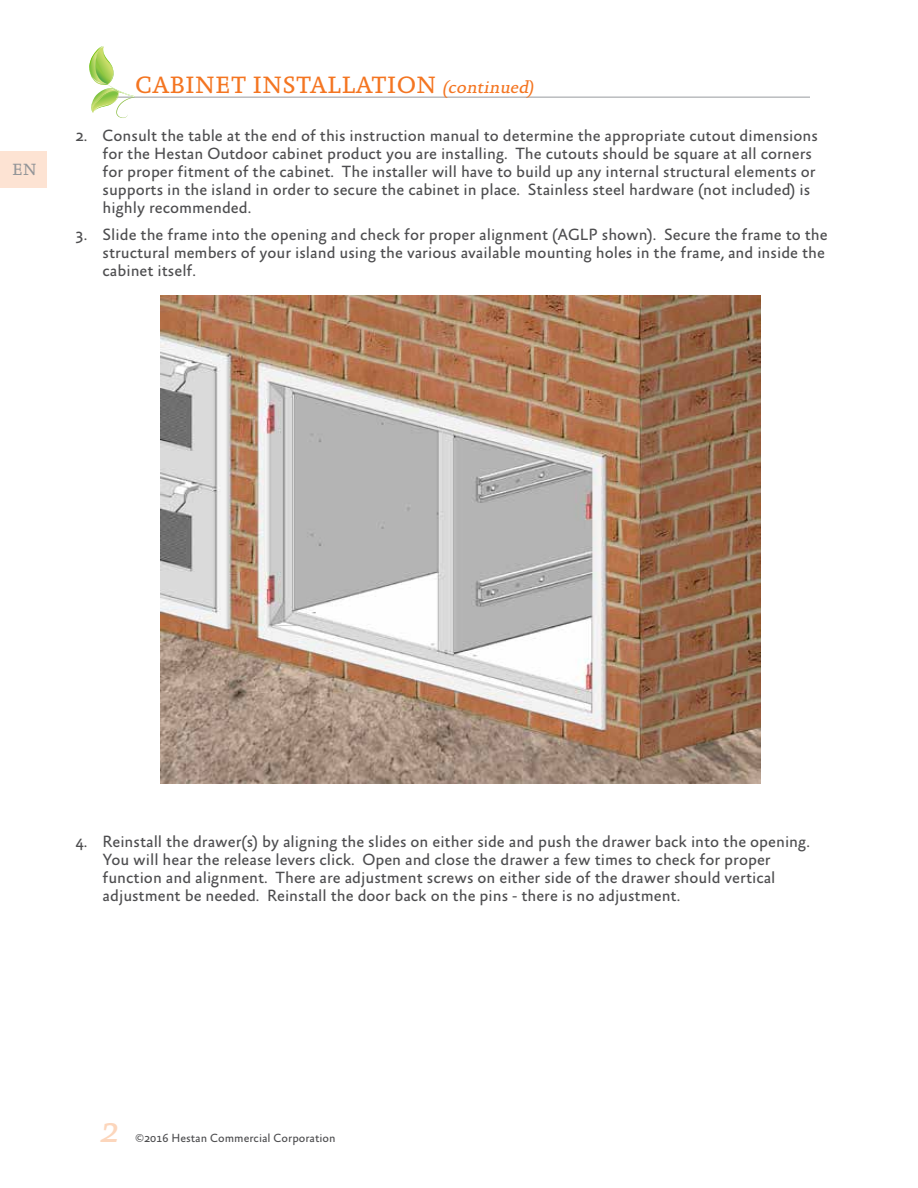
<style>
.page{position:relative;width:918px;height:1188px;background:#fff}
.page>*{position:absolute;margin:0;border:0;box-sizing:border-box;transform-origin:0 0}
.t1{font:italic 37.5px "Absara";color:#fcd6bc}
.t2{font:24px "Absara";color:#f47521}
.t3{font:16.5px/18px "Absara Sans";color:#4d4d4f}
.t4{font:16.5px "Absara";color:#939598}
.t5{font:12px "Absara Sans";color:#4d4d4f}
.s1{font-style:italic;font-size:18px}
</style>
<div class="page">
<hr style="left:100px;top:96px;width:710px;height:2px;background:#babcbe">
<svg style="left:89px;top:46px;width:51px;height:72px"></svg>
<div style="left:0;top:151px;width:47px;height:36px;background:#fde3d3"></div>
<img style="left:161px;top:295px;width:600px;height:488px">
<p class="t4" style="left:12px;top:160px;width:26px">EN</p>
<h2 class="t2" style="left:135px;top:71px;width:400px">CABINET INSTALLATION <span class="s1">(continued)</span></h2>
<p class="t3" style="left:103px;top:127px;width:717px;text-indent:-27px">2. Consult the table at the end of this instruction manual to determine the appropriate cutout dimensions for the Hestan Outdoor cabinet product you are installing. The cutouts should be square at all corners for proper fitment of the cabinet. The installer will have to build up any internal structural elements or supports in the island in order to secure the cabinet in place. Stainless steel hardware (not included) is highly recommended.</p>
<p class="t3" style="left:103px;top:226px;width:727px;text-indent:-27px">3. Slide the frame into the opening and check for proper alignment (AGLP shown). Secure the frame to the structural members of your island using the various available mounting holes in the frame, and inside the cabinet itself.</p>
<p class="t3" style="left:103px;top:833px;width:709px;text-indent:-27px">4. Reinstall the drawer(s) by aligning the slides on either side and push the drawer back into the opening.<br>You will hear the release levers click. Open and close the drawer a few times to check for proper function and alignment. There are adjustment screws on either side of the drawer should vertical adjustment be needed. Reinstall the door back on the pins - there is no adjustment.</p>
<h1 class="t1" style="left:99px;top:1107px;width:28px">2</h1>
<p class="t5" style="left:135px;top:1132px;width:202px">©2016 Hestan Commercial Corporation</p>
</div>
